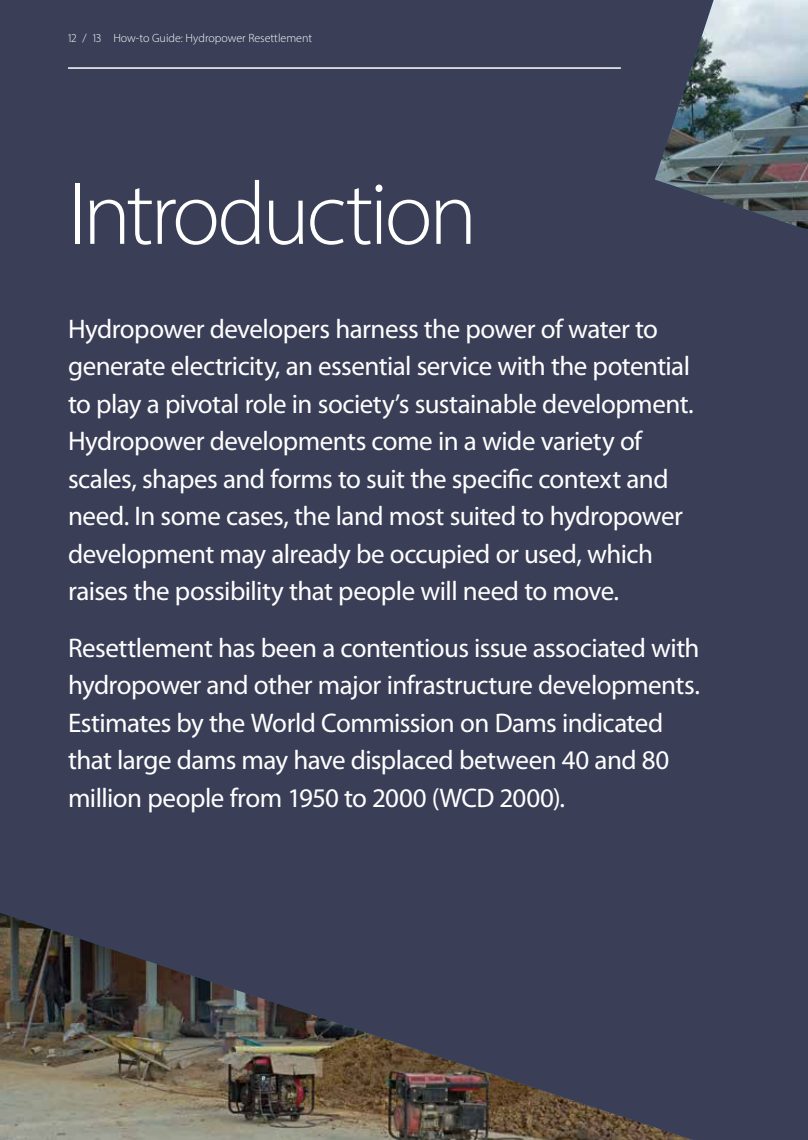
<style>
.page{position:relative;width:808px;height:1140px;background:#3a3e57}
.page>*{position:absolute;margin:0;border:0;box-sizing:border-box;transform-origin:0 0}
.t1{font:300 90px "Myriad Pro";letter-spacing:-.04em;color:#fff}
.t2{font:27px/37.5px "Myriad Pro";letter-spacing:-.02em;color:#fff}
.t3{font:300 12px "Myriad Pro";color:#fff}
</style>
<div class="page">
<img style="left:655px;top:0;width:153px;height:230px">
<hr style="left:68px;top:67px;width:553px;height:2px;background:#fff">
<img style="left:0;top:912px;width:693px;height:228px">
<p class="t3" style="left:68px;top:31px;width:246px">12 / 13 How-to Guide: Hydropower Resettlement</p>
<h1 class="t1" style="left:68px;top:160px;width:411px">Introduction</h1>
<p class="t2" style="left:68px;top:309px;width:627px">Hydropower developers harness the power of water to generate electricity, an essential service with the potential to play a pivotal role in society’s sustainable development.<br>Hydropower developments come in a wide variety of scales, shapes and forms to suit the specific context and need. In some cases, the land most suited to hydropower development may already be occupied or used, which raises the possibility that people will need to move.</p>
<p class="t2" style="left:68px;top:628px;width:634px">Resettlement has been a contentious issue associated with hydropower and other major infrastructure developments.<br>Estimates by the World Commission on Dams indicated that large dams may have displaced between 40 and 80 million people from 1950 to 2000 (WCD 2000).</p>
</div>
